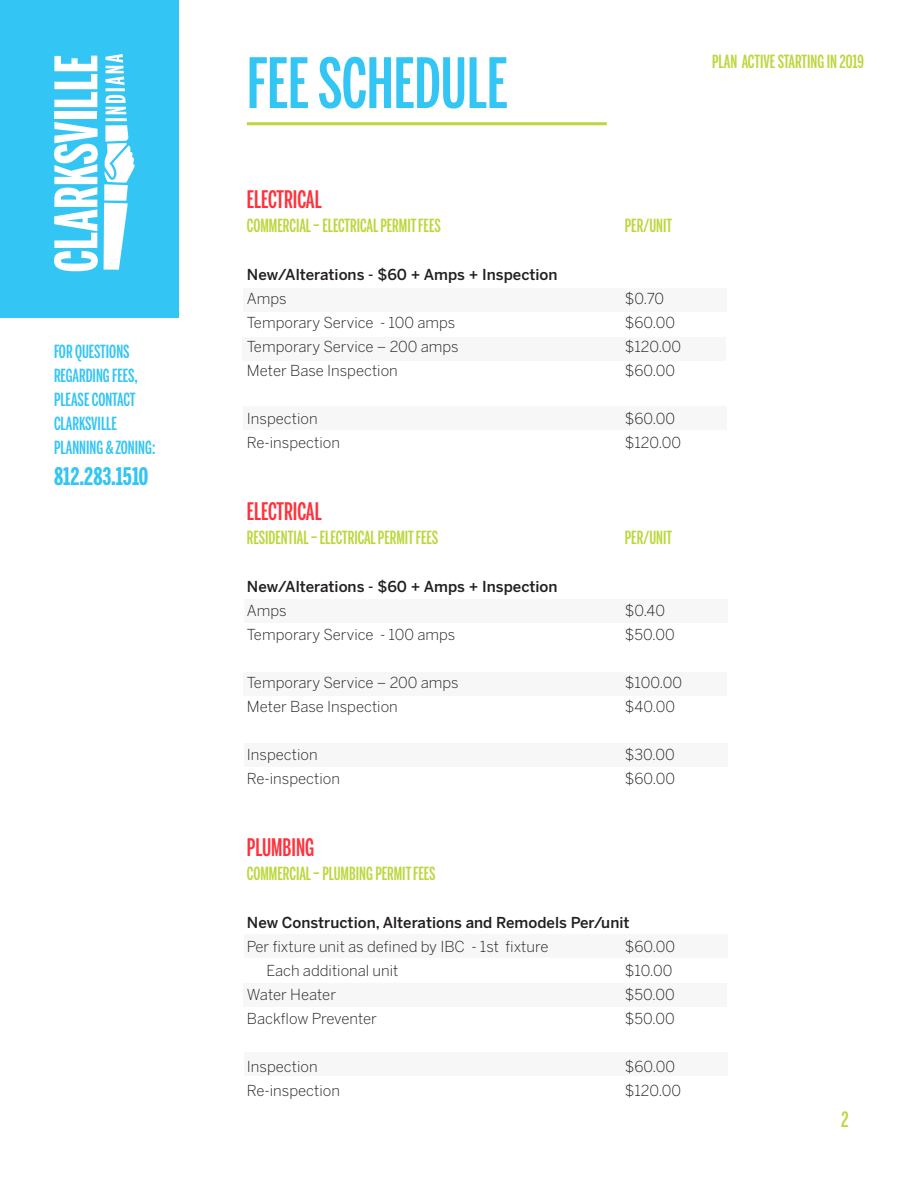
<style>
.page{position:relative;width:918px;height:1188px;background:#fff}
.page>*{position:absolute;margin:0;border:0;box-sizing:border-box;transform-origin:0 0}
.t1{font:500 68.7px "Benton Sans Extra Compressed";color:#33c5f3}
.t2{font:500 24px "Benton Sans Extra Compressed";color:#ff313c}
.t3{font:700 24px "Benton Sans Extra Compressed";color:#33c5f3}
.t4{font:500 21px "Benton Sans Extra Compressed";color:#bbd73c}
.t5{font:500 18px "Benton Sans Extra Compressed";color:#bbd73c}
.t6{font:500 18px/24px "Benton Sans Extra Compressed";color:#33c5f3}
.t7{font:300 15px "Benton Sans";color:#231f20}
.t8{font:500 15px "Benton Sans";color:#231f20}
</style>
<div class="page">
<div style="left:0;top:0;width:178px;height:318px;background:#33c5f3"></div>
<hr style="left:247px;top:122px;width:360px;height:3px;background:#bbd73c">
<svg style="left:54px;top:122px;width:44px;height:149px"></svg>
<div style="left:54px;top:112px;width:43px;height:7px;background:#fff"></div>
<svg style="left:54px;top:56px;width:43px;height:51px"></svg>
<svg style="left:104px;top:125px;width:31px;height:145px"></svg>
<hr style="left:106px;top:118px;width:21px;height:3px;background:#fff">
<svg style="left:106px;top:95px;width:20px;height:19px"></svg>
<hr style="left:106px;top:88px;width:19px;height:3px;background:#fff">
<svg style="left:105px;top:54px;width:20px;height:31px"></svg>
<div style="left:243px;top:288px;width:484px;height:24px;background:#f7f7f8"></div>
<div style="left:242px;top:337px;width:484px;height:24px;background:#f7f7f8"></div>
<div style="left:243px;top:407px;width:484px;height:23px;background:#f7f7f8"></div>
<div style="left:244px;top:599px;width:484px;height:24px;background:#f7f7f8"></div>
<div style="left:243px;top:672px;width:484px;height:24px;background:#f7f7f8"></div>
<div style="left:244px;top:743px;width:484px;height:24px;background:#f7f7f8"></div>
<div style="left:244px;top:934px;width:484px;height:24px;background:#f7f7f8"></div>
<div style="left:243px;top:983px;width:484px;height:24px;background:#f7f7f8"></div>
<div style="left:244px;top:1053px;width:484px;height:23px;background:#f7f7f8"></div>
<p class="t6" style="left:54px;top:339px;width:103px">FOR QUESTIONS<br>REGARDING FEES,<br>PLEASE CONTACT<br>CLARKSVILLE<br>PLANNING &amp; ZONING:</p>
<p class="t3" style="left:54px;top:461px;width:96px">812.283.1510</p>
<p class="t1" style="left:247px;top:41px;width:262px">FEE SCHEDULE</p>
<p class="t5" style="left:712px;top:51px;width:153px">PLAN ACTIVE STARTING IN 2019</p>
<p class="t2" style="left:247px;top:184px;width:76px">ELECTRICAL</p>
<p class="t5" style="left:247px;top:214px;width:195px">COMMERCIAL – ELECTRICAL PERMIT FEES</p>
<p class="t5" style="left:625px;top:214px;width:49px">PER/UNIT</p>
<p class="t8" style="left:247px;top:265px;width:312px">New/Alterations - $60 + Amps + Inspection</p>
<p class="t7" style="left:247px;top:290px;width:41px">Amps</p>
<p class="t7" style="left:625px;top:290px;width:41px">$0.70</p>
<p class="t7" style="left:247px;top:314px;width:210px">Temporary Service - 100 amps</p>
<p class="t7" style="left:625px;top:314px;width:52px">$60.00</p>
<p class="t7" style="left:247px;top:338px;width:213px">Temporary Service – 200 amps</p>
<p class="t7" style="left:625px;top:338px;width:58px">$120.00</p>
<p class="t7" style="left:247px;top:362px;width:152px">Meter Base Inspection</p>
<p class="t7" style="left:625px;top:362px;width:52px">$60.00</p>
<p class="t7" style="left:247px;top:410px;width:72px">Inspection</p>
<p class="t7" style="left:625px;top:410px;width:52px">$60.00</p>
<p class="t7" style="left:247px;top:434px;width:95px">Re-inspection</p>
<p class="t7" style="left:625px;top:434px;width:58px">$120.00</p>
<p class="t2" style="left:247px;top:496px;width:76px">ELECTRICAL</p>
<p class="t5" style="left:247px;top:526px;width:193px">RESIDENTIAL – ELECTRICAL PERMIT FEES</p>
<p class="t5" style="left:625px;top:526px;width:49px">PER/UNIT</p>
<p class="t8" style="left:247px;top:577px;width:312px">New/Alterations - $60 + Amps + Inspection</p>
<p class="t7" style="left:247px;top:602px;width:41px">Amps</p>
<p class="t7" style="left:625px;top:602px;width:42px">$0.40</p>
<p class="t7" style="left:247px;top:626px;width:210px">Temporary Service - 100 amps</p>
<p class="t7" style="left:625px;top:626px;width:51px">$50.00</p>
<p class="t7" style="left:247px;top:674px;width:213px">Temporary Service – 200 amps</p>
<p class="t7" style="left:625px;top:674px;width:59px">$100.00</p>
<p class="t7" style="left:247px;top:698px;width:152px">Meter Base Inspection</p>
<p class="t7" style="left:625px;top:698px;width:52px">$40.00</p>
<p class="t7" style="left:247px;top:746px;width:72px">Inspection</p>
<p class="t7" style="left:625px;top:746px;width:52px">$30.00</p>
<p class="t7" style="left:247px;top:770px;width:95px">Re-inspection</p>
<p class="t7" style="left:625px;top:770px;width:52px">$60.00</p>
<p class="t2" style="left:247px;top:832px;width:69px">PLUMBING</p>
<p class="t5" style="left:247px;top:862px;width:190px">COMMERCIAL – PLUMBING PERMIT FEES</p>
<p class="t8" style="left:247px;top:913px;width:384px">New Construction, Alterations and Remodels Per/unit</p>
<p class="t7" style="left:247px;top:938px;width:303px">Per fixture unit as defined by IBC - 1st fixture</p>
<p class="t7" style="left:625px;top:938px;width:52px">$60.00</p>
<p class="t7" style="left:266px;top:962px;width:134px">Each additional unit</p>
<p class="t7" style="left:625px;top:962px;width:49px">$10.00</p>
<p class="t7" style="left:247px;top:986px;width:91px">Water Heater</p>
<p class="t7" style="left:625px;top:986px;width:51px">$50.00</p>
<p class="t7" style="left:247px;top:1010px;width:132px">Backflow Preventer</p>
<p class="t7" style="left:625px;top:1010px;width:51px">$50.00</p>
<p class="t7" style="left:247px;top:1058px;width:72px">Inspection</p>
<p class="t7" style="left:625px;top:1058px;width:52px">$60.00</p>
<p class="t7" style="left:247px;top:1082px;width:95px">Re-inspection</p>
<p class="t7" style="left:625px;top:1082px;width:58px">$120.00</p>
<p class="t4" style="left:841px;top:1106px;width:9px">2</p>
</div>
